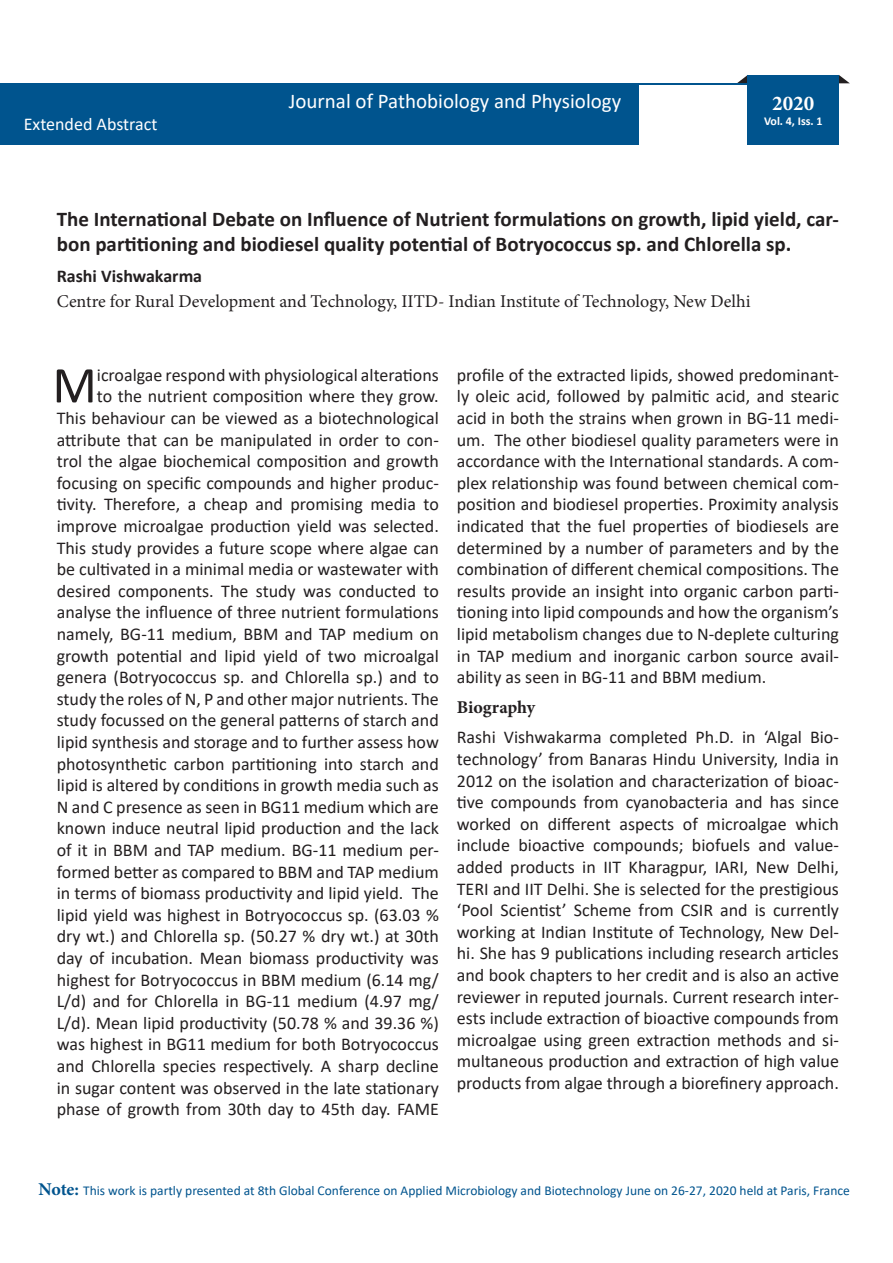
<style>
.page{position:relative;width:893px;height:1263px;background:#fff}
.page>*{position:absolute;margin:0;border:0;box-sizing:border-box;transform-origin:0 0}
.t1{font:52.05px "Calibri";color:#231f20}
.t2{font:700 21px/25.2px "Calibri";color:#231f20}
.t3{font:21px "Calibri";color:#fff}
.t4{font:700 21px "Minion Pro";color:#fff}
.t5{font:18px/21.6px "Calibri";color:#231f20;text-align:justify}
.t6{font:18px "Minion Pro";letter-spacing:-.005em;color:#231f20}
.t7{font:700 18px "Calibri";color:#231f20}
.t8{font:18px "Calibri";color:#fff}
.t9{font:700 18px "Minion Pro";color:#231f20}
.t10{font:13.5px "Calibri";color:#00548e}
.t11{font:700 12px "Calibri";color:#fff}
.s1{font-family:"Minion Pro";font-weight:700;font-size:18px}
</style>
<div class="page">
<svg style="left:839px;top:75px;width:11px;height:8px"></svg>
<svg style="left:737px;top:75px;width:11px;height:8px"></svg>
<div style="left:1px;top:83px;width:838px;height:62px;background:#00548e"></div>
<div style="left:639px;top:85px;width:203px;height:60px;background:#fff"></div>
<div style="left:748px;top:75px;width:91px;height:70px;background:#00548e"></div>
<p class="t8" style="left:24px;top:112px;width:135px">Extended Abstract</p>
<p class="t3" style="left:289px;top:87px;width:334px">Journal of Pathobiology and Physiology</p>
<p class="t4" style="left:772px;top:89px;width:43px">2020</p>
<p class="t11" style="left:764px;top:112px;width:60px">Vol. 4, Iss. 1</p>
<p class="t2" style="left:57px;top:206px;width:784px">The International Debate on Influence of Nutrient formulations on growth, lipid yield, car&shy;bon partitioning and biodiesel quality potential of Botryococcus sp. and Chlorella sp.</p>
<p class="t7" style="left:57px;top:263px;width:147px">Rashi Vishwakarma</p>
<p class="t6" style="left:57px;top:290px;width:695px">Centre for Rural Development and Technology, IITD- Indian Institute of Technology, New Delhi</p>
<p class="t5" style="left:57px;top:363px;width:384px;text-align:right">icroalgae respond with physiological alterations<br>to the nutrient composition where they grow.<br>This behaviour can be viewed as a biotechnological attribute that can be manipulated in order to con&shy;trol the algae biochemical composition and growth focusing on specific compounds and higher produc&shy;tivity. Therefore, a cheap and promising media to improve microalgae production yield was selected.<br>This study provides a future scope where algae can be cultivated in a minimal media or wastewater with desired components. The study was conducted to analyse the influence of three nutrient formulations namely, BG-11 medium, BBM and TAP medium on growth potential and lipid yield of two microalgal genera (Botryococcus sp. and Chlorella sp.) and to study the roles of N, P and other major nutrients. The study focussed on the general patterns of starch and lipid synthesis and storage and to further assess how photosynthetic carbon partitioning into starch and lipid is altered by conditions in growth media such as N and C presence as seen in BG11 medium which are known induce neutral lipid production and the lack of it in BBM and TAP medium. BG-11 medium per&shy;formed better as compared to BBM and TAP medium in terms of biomass productivity and lipid yield. The lipid yield was highest in Botryococcus sp. (63.03 % dry wt.) and Chlorella sp. (50.27 % dry wt.) at 30th day of incubation. Mean biomass productivity was highest for Botryococcus in BBM medium (6.14 mg/ L/d) and for Chlorella in BG-11 medium (4.97 mg/ L/d). Mean lipid productivity (50.78 % and 39.36 %) was highest in BG11 medium for both Botryococcus and Chlorella species respectively. A sharp decline in sugar content was observed in the late stationary phase of growth from 30th day to 45th day. FAME</p>
<p class="t5" style="left:457px;top:363px;width:384px">profile of the extracted lipids, showed predominant&shy;ly oleic acid, followed by palmitic acid, and stearic acid in both the strains when grown in BG-11 medi&shy;um. The other biodiesel quality parameters were in accordance with the International standards. A com&shy;plex relationship was found between chemical com&shy;position and biodiesel properties. Proximity analysis indicated that the fuel properties of biodiesels are determined by a number of parameters and by the combination of different chemical compositions. The results provide an insight into organic carbon parti&shy;tioning into lipid compounds and how the organism’s lipid metabolism changes due to N-deplete culturing in TAP medium and inorganic carbon source avail&shy;ability as seen in BG-11 and BBM medium.</p>
<p class="t1" style="left:52px;top:349px;width:46px">M</p>
<p class="t9" style="left:457px;top:695px;width:80px">Biography</p>
<p class="t5" style="left:457px;top:726px;width:384px">Rashi Vishwakarma completed Ph.D. in ‘Algal Bio&shy;technology’ from Banaras Hindu University, India in 2012 on the isolation and characterization of bioac&shy;tive compounds from cyanobacteria and has since worked on different aspects of microalgae which include bioactive compounds; biofuels and value&shy;added products in IIT Kharagpur, IARI, New Delhi, TERI and IIT Delhi. She is selected for the prestigious ‘Pool Scientist’ Scheme from CSIR and is currently working at Indian Institute of Technology, New Del&shy;hi. She has 9 publications including research articles and book chapters to her credit and is also an active reviewer in reputed journals. Current research inter&shy;ests include extraction of bioactive compounds from microalgae using green extraction methods and si&shy;multaneous production and extraction of high value products from algae through a biorefinery approach.</p>
<p class="t10" style="left:38px;top:1181px;width:813px"><span class="s1">Note:</span> This work is partly presented at 8th Global Conference on Applied Microbiology and Biotechnology June on 26-27, 2020 held at Paris, France</p>
</div>
